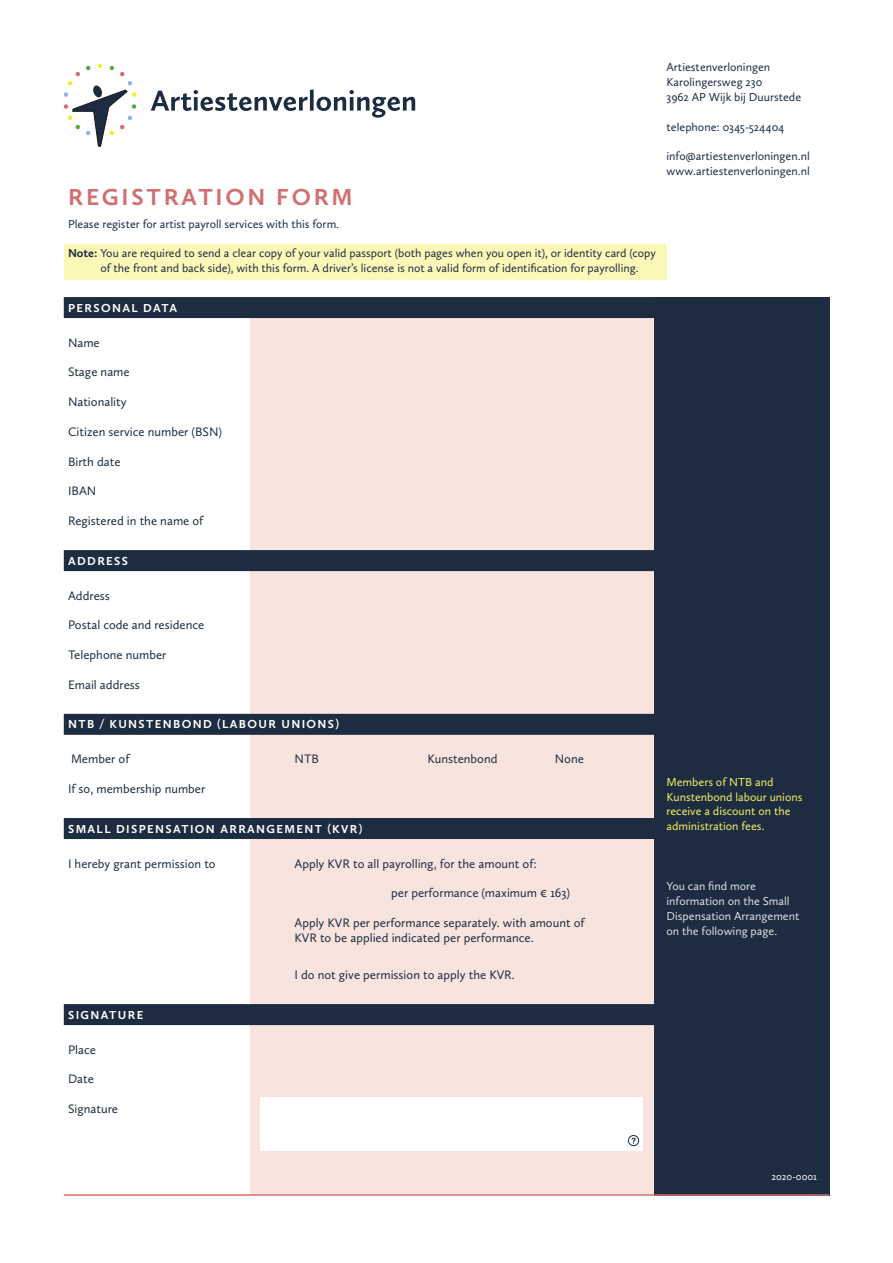
<style>
.page{position:relative;width:893px;height:1263px;background:#fff}
.page>*{position:absolute;margin:0;border:0;box-sizing:border-box;transform-origin:0 0}
.t1{font:700 24px "Calluna Sans";letter-spacing:.115em;color:#d17072}
.t2{font:12.75px/14.9px "Calluna Sans";color:#1d2c40}
.t3{font:12px/14.9px "Calluna Sans";color:#1d2c40}
.t4{font:700 12px "Calluna Sans";letter-spacing:.115em;color:#fff}
.t5{font:12px/14.9px "Calluna Sans";color:#f3f168}
.t6{font:12px/14.9px "Calluna Sans";color:#dfdfe3}
.t7{font:10.5px "Calluna Sans";color:#fff}
.s1{font-weight:700}
</style>
<div class="page">
<div style="left:250px;top:302px;width:404px;height:893px;background:#f7e4df"></div>
<svg style="left:151px;top:89px;width:264px;height:29px"></svg>
<svg style="left:64px;top:64px;width:72px;height:82px"></svg>
<div style="left:64px;top:244px;width:602px;height:35px;background:#fbf8b8"></div>
<div style="left:64px;top:297px;width:611px;height:21px;background:#1d2c40"></div>
<div style="left:64px;top:550px;width:611px;height:21px;background:#1d2c40"></div>
<div style="left:64px;top:714px;width:611px;height:21px;background:#1d2c40"></div>
<div style="left:64px;top:818px;width:611px;height:21px;background:#1d2c40"></div>
<div style="left:64px;top:1004px;width:611px;height:21px;background:#1d2c40"></div>
<div style="left:654px;top:297px;width:175px;height:898px;background:#1d2c40"></div>
<hr style="left:64px;top:1194px;width:765px;height:2px;background:#d17072">
<div style="left:260px;top:1097px;width:383px;height:53px;background:#fff"></div>
<div style="left:628px;top:1135px;width:11px;height:11px;border:1px solid #1d2c40;border-radius:50%"></div>
<svg style="left:631px;top:1138px;width:5px;height:6px"></svg>
<h1 class="t1" style="left:68px;top:182px;width:286px">REGISTRATION FORM</h1>
<p class="t3" style="left:68px;top:216px;width:273px">Please register for artist payroll services with this form.</p>
<p class="t3" style="left:100px;top:246px;width:557px;text-indent:-32px"><span class="s1">Note:</span> You are required to send a clear copy of your valid passport (both pages when you open it), or identity card (copy of the front and back side), with this form. A driver’s license is not a valid form of identification for payrolling.</p>
<p class="t4" style="left:68px;top:300px;width:111px">PERSONAL DATA</p>
<p class="t2" style="left:68px;top:335px;width:33px">Name</p>
<p class="t2" style="left:68px;top:364px;width:63px">Stage name</p>
<p class="t2" style="left:68px;top:394px;width:60px">Nationality</p>
<p class="t2" style="left:68px;top:424px;width:156px">Citizen service number (BSN)</p>
<p class="t2" style="left:68px;top:454px;width:54px">Birth date</p>
<p class="t2" style="left:68px;top:484px;width:30px">IBAN</p>
<p class="t2" style="left:68px;top:513px;width:137px">Registered in the name of</p>
<p class="t4" style="left:68px;top:553px;width:61px">ADDRESS</p>
<p class="t2" style="left:68px;top:588px;width:43px">Address</p>
<p class="t2" style="left:68px;top:617px;width:138px">Postal code and residence</p>
<p class="t2" style="left:68px;top:647px;width:100px">Telephone number</p>
<p class="t2" style="left:68px;top:677px;width:73px">Email address</p>
<p class="t4" style="left:68px;top:717px;width:273px">NTB / KUNSTENBOND (LABOUR UNIONS)</p>
<p class="t2" style="left:71px;top:751px;width:60px">Member of</p>
<p class="t2" style="left:68px;top:781px;width:139px">If so, membership number</p>
<p class="t4" style="left:68px;top:821px;width:296px">SMALL DISPENSATION ARRANGEMENT (KVR)</p>
<p class="t2" style="left:68px;top:856px;width:149px">I hereby grant permission to</p>
<p class="t2" style="left:294px;top:751px;width:26px">NTB</p>
<p class="t2" style="left:427px;top:751px;width:72px">Kunstenbond</p>
<p class="t2" style="left:555px;top:751px;width:31px">None</p>
<p class="t2" style="left:294px;top:856px;width:244px">Apply KVR to all payrolling, for the amount of:</p>
<p class="t2" style="left:391px;top:885px;width:180px">per performance (maximum € 163)</p>
<p class="t2" style="left:294px;top:915px;width:292px">Apply KVR per performance separately. with amount of<br>KVR to be applied indicated per performance.</p>
<p class="t2" style="left:294px;top:967px;width:222px">I do not give permission to apply the KVR.</p>
<p class="t3" style="left:666px;top:60px;width:136px">Artiestenverloningen<br>Karolingersweg 230<br>3962 AP Wijk bij Duurstede</p>
<p class="t3" style="left:666px;top:119px;width:119px">telephone: 0345-524404</p>
<p class="t3" style="left:666px;top:149px;width:145px">info@artiestenverloningen.nl www.artiestenverloningen.nl</p>
<p class="t5" style="left:666px;top:774px;width:137px">Members of NTB and<br>Kunstenbond labour unions receive a discount on the administration fees.</p>
<p class="t6" style="left:666px;top:878px;width:134px">You can find more information on the Small<br>Dispensation Arrangement on the following page.</p>
<p class="t4" style="left:68px;top:1007px;width:77px">SIGNATURE</p>
<p class="t2" style="left:68px;top:1042px;width:29px">Place</p>
<p class="t2" style="left:68px;top:1071px;width:27px">Date</p>
<p class="t2" style="left:68px;top:1101px;width:52px">Signature</p>
<p class="t7" style="left:771px;top:1170px;width:47px">2020-0001</p>
</div>
